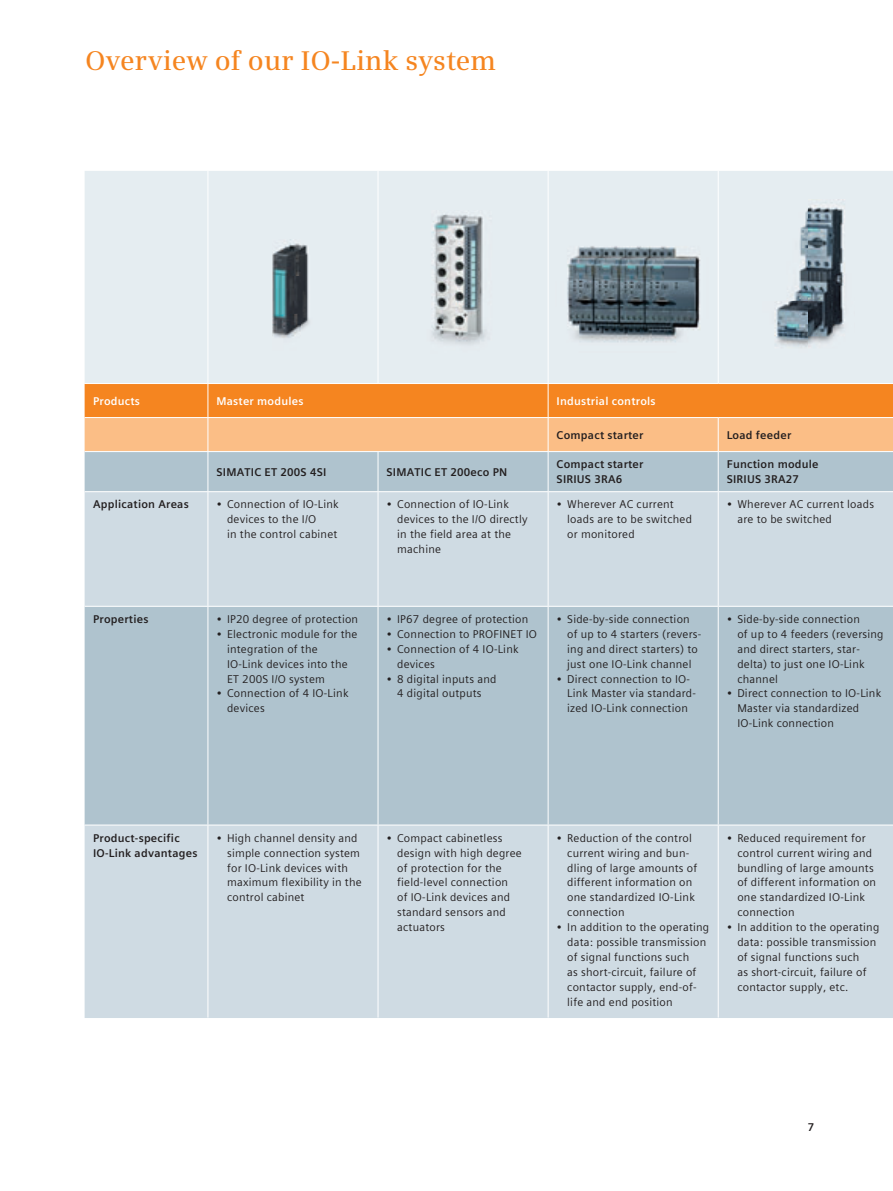
<style>
.page{position:relative;width:893px;height:1191px;background:#fff}
.page>*{position:absolute;margin:0;border:0;box-sizing:border-box;transform-origin:0 0}
.t1{font:600 27px "Siemens Serif";letter-spacing:.005em;color:#f58520}
.t2{font:11.25px/14.9px "Siemens Sans Global";letter-spacing:.02em;color:#231f20}
.t3{font:700 11.25px/14.9px "Siemens Sans Global";letter-spacing:.02em;color:#231f20}
.t4{font:700 11.25px "Siemens Sans Global";letter-spacing:.02em;color:#fff}
</style>
<div class="page">
<div style="left:85px;top:171px;width:808px;height:212px;background:#e5edf1"></div>
<svg style="left:85px;top:384px;width:808px;height:67px;background:#f8a153"></svg>
<div style="left:85px;top:452px;width:808px;height:39px;background:#afc3ce"></div>
<svg style="left:85px;top:492px;width:808px;height:526px;background:#c1d1da"></svg>
<hr style="left:378px;top:171px;width:1px;height:212px;background:#fff">
<hr style="left:548px;top:171px;width:1px;height:212px;background:#fff">
<hr style="left:718px;top:171px;width:1px;height:212px;background:#fff">
<hr style="left:207px;top:384px;width:1px;height:33px;background:#fff">
<hr style="left:548px;top:384px;width:1px;height:33px;background:#fff">
<hr style="left:85px;top:417px;width:293px;height:1px;background:#fff">
<hr style="left:207px;top:418px;width:1px;height:33px;background:#fff">
<hr style="left:378px;top:417px;width:340px;height:1px;background:#fff">
<hr style="left:548px;top:418px;width:1px;height:33px;background:#fff">
<hr style="left:718px;top:417px;width:175px;height:1px;background:#fff">
<hr style="left:718px;top:418px;width:1px;height:33px;background:#fff">
<hr style="left:207px;top:452px;width:1px;height:39px;background:#fff">
<hr style="left:378px;top:452px;width:1px;height:39px;background:#fff">
<hr style="left:548px;top:452px;width:1px;height:39px;background:#fff">
<hr style="left:718px;top:452px;width:1px;height:39px;background:#fff">
<hr style="left:207px;top:492px;width:1px;height:114px;background:#fff">
<hr style="left:378px;top:492px;width:1px;height:114px;background:#fff">
<hr style="left:548px;top:492px;width:1px;height:114px;background:#fff">
<hr style="left:718px;top:492px;width:1px;height:114px;background:#fff">
<hr style="left:85px;top:606px;width:293px;height:1px;background:#fff">
<hr style="left:207px;top:606px;width:1px;height:218px;background:#fff">
<hr style="left:378px;top:606px;width:170px;height:1px;background:#fff">
<hr style="left:378px;top:606px;width:1px;height:218px;background:#fff">
<hr style="left:548px;top:606px;width:170px;height:1px;background:#fff">
<hr style="left:548px;top:606px;width:1px;height:218px;background:#fff">
<hr style="left:718px;top:606px;width:175px;height:1px;background:#fff">
<hr style="left:718px;top:606px;width:1px;height:218px;background:#fff">
<hr style="left:85px;top:824px;width:293px;height:1px;background:#fff">
<hr style="left:207px;top:825px;width:1px;height:192px;background:#fff">
<hr style="left:378px;top:824px;width:170px;height:1px;background:#fff">
<hr style="left:378px;top:825px;width:1px;height:192px;background:#fff">
<hr style="left:548px;top:824px;width:170px;height:1px;background:#fff">
<hr style="left:548px;top:825px;width:1px;height:192px;background:#fff">
<hr style="left:718px;top:824px;width:175px;height:1px;background:#fff">
<hr style="left:718px;top:825px;width:1px;height:192px;background:#fff">
<hr style="left:207px;top:171px;width:1px;height:212px;background:#fff">
<img style="left:556px;top:234px;width:156px;height:118px">
<img style="left:272px;top:240px;width:59px;height:111px">
<img style="left:408px;top:210px;width:97px;height:147px">
<img style="left:763px;top:199px;width:92px;height:153px">
<img style="left:889px;top:218px;width:4px;height:137px">
<h1 class="t1" style="left:85px;top:47px;width:413px">Overview of our IO-Link system</h1>
<p class="t4" style="left:93px;top:394px;width:48px">Products</p>
<p class="t4" style="left:216px;top:394px;width:89px">Master modules</p>
<p class="t4" style="left:557px;top:394px;width:101px">Industrial controls</p>
<p class="t3" style="left:557px;top:427px;width:88px">Compact starter</p>
<p class="t3" style="left:727px;top:427px;width:66px">Load feeder</p>
<p class="t3" style="left:216px;top:464px;width:112px">SIMATIC ET 200S 4SI</p>
<p class="t3" style="left:386px;top:464px;width:122px">SIMATIC ET 200eco PN</p>
<p class="t3" style="left:557px;top:457px;width:88px">Compact starter<br>SIRIUS 3RA6</p>
<p class="t3" style="left:727px;top:457px;width:93px">Function module<br>SIRIUS 3RA27</p>
<p class="t3" style="left:93px;top:497px;width:97px">Application Areas</p>
<p class="t2" style="left:227px;top:497px;width:113px;text-indent:-11px">• Connection of IO-Link devices to the I/O<br>in the control cabinet</p>
<p class="t2" style="left:397px;top:497px;width:132px;text-indent:-11px">• Connection of IO-Link devices to the I/O directly in the field area at the machine</p>
<p class="t2" style="left:567px;top:497px;width:126px;text-indent:-11px">• Wherever AC current loads are to be switched or monitored</p>
<p class="t2" style="left:737px;top:497px;width:138px;text-indent:-11px">• Wherever AC current loads are to be switched</p>
<p class="t3" style="left:93px;top:611px;width:57px">Properties</p>
<p class="t2" style="left:216px;top:611px;width:143px">• IP20 degree of protection</p>
<p class="t2" style="left:227px;top:626px;width:132px;text-indent:-11px">• Electronic module for the integration of the<br>IO-Link devices into the<br>ET 200S I/O system</p>
<p class="t2" style="left:227px;top:686px;width:123px;text-indent:-11px">• Connection of 4 IO-Link devices</p>
<p class="t2" style="left:387px;top:611px;width:143px">• IP67 degree of protection</p>
<p class="t2" style="left:387px;top:626px;width:152px">• Connection to PROFINET IO</p>
<p class="t2" style="left:397px;top:641px;width:123px;text-indent:-11px">• Connection of 4 IO-Link devices</p>
<p class="t2" style="left:387px;top:671px;width:111px;text-align:center">• 8 digital inputs and<br>4 digital outputs</p>
<p class="t2" style="left:567px;top:611px;width:136px;text-indent:-11px">• Side-by-side connection of up to 4 starters (revers&shy;ing and direct starters) to just one IO-Link channel</p>
<p class="t2" style="left:567px;top:671px;width:130px;text-indent:-11px">• Direct connection to IO-<br>Link Master via standard&shy;ized IO-Link connection</p>
<p class="t2" style="left:737px;top:611px;width:148px;text-indent:-11px">• Side-by-side connection<br>of up to 4 feeders (reversing and direct starters, star&shy;delta) to just one IO-Link channel</p>
<p class="t2" style="left:737px;top:686px;width:145px;text-indent:-11px">• Direct connection to IO-Link<br>Master via standardized<br>IO-Link connection</p>
<p class="t3" style="left:93px;top:830px;width:106px">Product-specific<br>IO-Link advantages</p>
<p class="t2" style="left:227px;top:830px;width:136px;text-indent:-11px">• High channel density and simple connection system for IO-Link devices with maximum flexibility in the control cabinet</p>
<p class="t2" style="left:397px;top:830px;width:126px;text-indent:-11px">• Compact cabinetless design with high degree of protection for the field-level connection<br>of IO-Link devices and standard sensors and actuators</p>
<p class="t2" style="left:567px;top:830px;width:132px;text-indent:-11px">• Reduction of the control current wiring and bun&shy;dling of large amounts of different information on one standardized IO-Link connection</p>
<p class="t2" style="left:567px;top:919px;width:143px;text-indent:-11px">• In addition to the operating data: possible transmission of signal functions such<br>as short-circuit, failure of contactor supply, end-of&shy;life and end position</p>
<p class="t2" style="left:737px;top:830px;width:140px;text-indent:-11px">• Reduced requirement for control current wiring and bundling of large amounts of different information on one standardized IO-Link connection</p>
<p class="t2" style="left:737px;top:919px;width:143px;text-indent:-11px">• In addition to the operating data: possible transmission of signal functions such<br>as short-circuit, failure of contactor supply, etc.</p>
<p class="t3" style="left:808px;top:1119px;width:8px">7</p>
</div>
